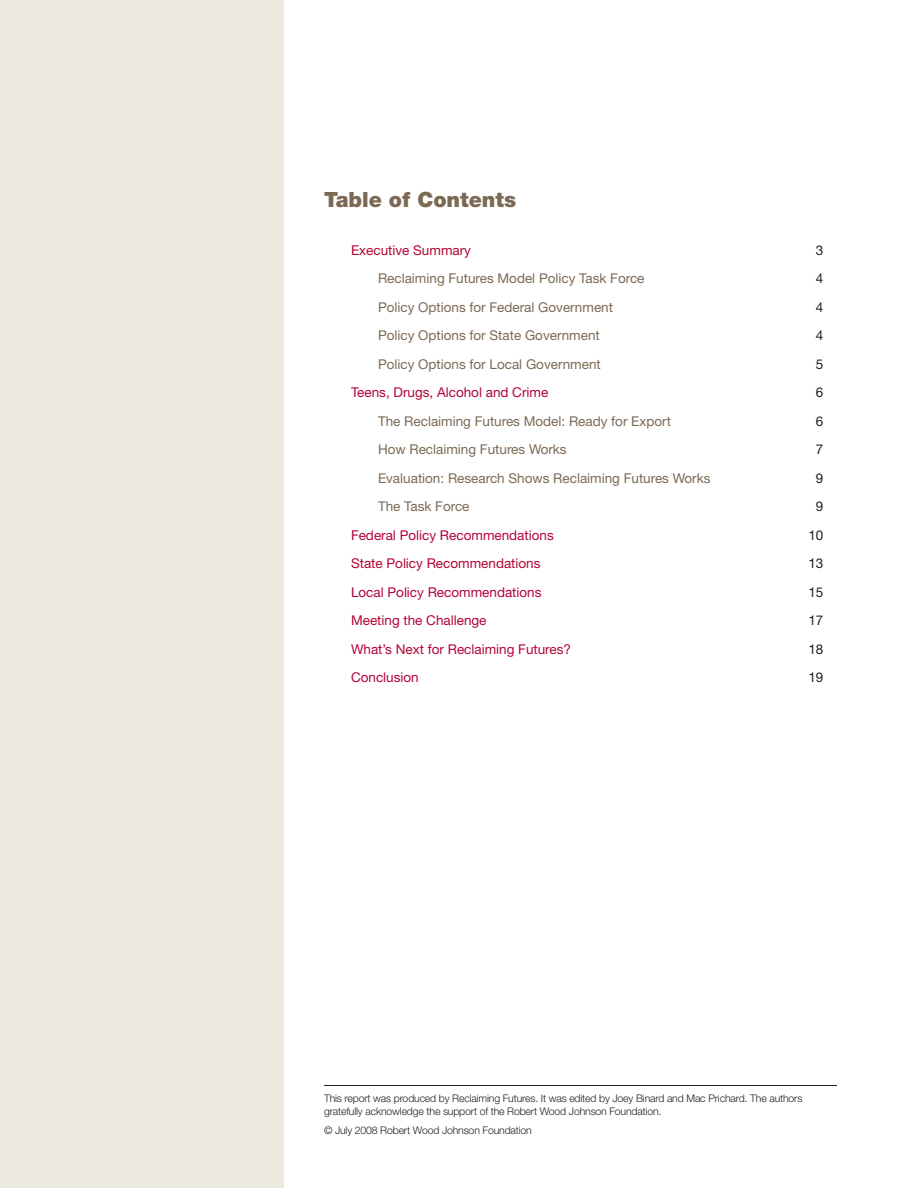
<style>
.page{position:relative;width:918px;height:1188px;background:#fff}
.page>*{position:absolute;margin:0;border:0;box-sizing:border-box;transform-origin:0 0}
.TOC_title{font:900 21px "Helvetica Neue LT Std";color:#7c6954}
.TOC_Body_Text_2{font:13.5px "Helvetica Neue LT Std";color:#7c6954}
.TOC_body_text{font:13.5px "Helvetica Neue LT Std";color:#b30437}
.TOC_body_text-2{font:13.5px "Helvetica Neue LT Std";color:#231f20}
.TOC_Body_Text_2-2{font:13.5px "Helvetica Neue LT Std";color:#231f20}
.t1{font:300 10.5px/12.6px "Helvetica Neue LT Std";letter-spacing:-.015em;color:#231f20}
</style>
<div class="page">
<div style="left:0;top:0;width:284px;height:1188px;background:#eceade"></div>
<hr style="left:324px;top:1085px;width:513px;height:1px;background:#231f20">
<p class="TOC_title" style="left:324px;top:187px;width:194px">Table of Contents</p>
<p class="TOC_body_text" style="left:351px;top:242px;width:122px">Executive Summary</p>
<p class="TOC_body_text-2" style="left:816px;top:242px;width:9px">3</p>
<p class="TOC_Body_Text_2" style="left:378px;top:271px;width:268px">Reclaiming Futures Model Policy Task Force</p>
<p class="TOC_Body_Text_2-2" style="left:816px;top:271px;width:9px">4</p>
<p class="TOC_Body_Text_2" style="left:378px;top:299px;width:237px">Policy Options for Federal Government</p>
<p class="TOC_Body_Text_2-2" style="left:816px;top:299px;width:9px">4</p>
<p class="TOC_Body_Text_2" style="left:378px;top:328px;width:223px">Policy Options for State Government</p>
<p class="TOC_Body_Text_2-2" style="left:816px;top:328px;width:9px">4</p>
<p class="TOC_Body_Text_2" style="left:378px;top:356px;width:224px">Policy Options for Local Government</p>
<p class="TOC_Body_Text_2-2" style="left:816px;top:356px;width:9px">5</p>
<p class="TOC_body_text" style="left:351px;top:385px;width:199px">Teens, Drugs, Alcohol and Crime</p>
<p class="TOC_body_text-2" style="left:816px;top:385px;width:9px">6</p>
<p class="TOC_Body_Text_2" style="left:378px;top:413px;width:295px">The Reclaiming Futures Model: Ready for Export</p>
<p class="TOC_Body_Text_2-2" style="left:816px;top:413px;width:9px">6</p>
<p class="TOC_Body_Text_2" style="left:378px;top:442px;width:190px">How Reclaiming Futures Works</p>
<p class="TOC_Body_Text_2-2" style="left:816px;top:442px;width:9px">7</p>
<p class="TOC_Body_Text_2" style="left:378px;top:470px;width:334px">Evaluation: Research Shows Reclaiming Futures Works</p>
<p class="TOC_Body_Text_2-2" style="left:816px;top:470px;width:9px">9</p>
<p class="TOC_Body_Text_2" style="left:378px;top:499px;width:93px">The Task Force</p>
<p class="TOC_Body_Text_2-2" style="left:816px;top:499px;width:9px">9</p>
<p class="TOC_body_text" style="left:351px;top:527px;width:204px">Federal Policy Recommendations</p>
<p class="TOC_body_text-2" style="left:808px;top:527px;width:17px">10</p>
<p class="TOC_body_text" style="left:351px;top:556px;width:191px">State Policy Recommendations</p>
<p class="TOC_body_text-2" style="left:808px;top:556px;width:17px">13</p>
<p class="TOC_body_text" style="left:351px;top:584px;width:192px">Local Policy Recommendations</p>
<p class="TOC_body_text-2" style="left:808px;top:584px;width:17px">15</p>
<p class="TOC_body_text" style="left:351px;top:613px;width:137px">Meeting the Challenge</p>
<p class="TOC_body_text-2" style="left:808px;top:613px;width:17px">17</p>
<p class="TOC_body_text" style="left:351px;top:641px;width:222px">What’s Next for Reclaiming Futures?</p>
<p class="TOC_body_text-2" style="left:808px;top:641px;width:17px">18</p>
<p class="TOC_body_text" style="left:351px;top:670px;width:69px">Conclusion</p>
<p class="TOC_body_text-2" style="left:808px;top:670px;width:17px">19</p>
<p class="t1" style="left:324px;top:1092px;width:480px">This report was produced by Reclaiming Futures. It was edited by Joey Binard and Mac Prichard. The authors gratefully acknowledge the support of the Robert Wood Johnson Foundation.</p>
<p class="t1" style="left:324px;top:1124px;width:209px">© July 2008 Robert Wood Johnson Foundation</p>
</div>
